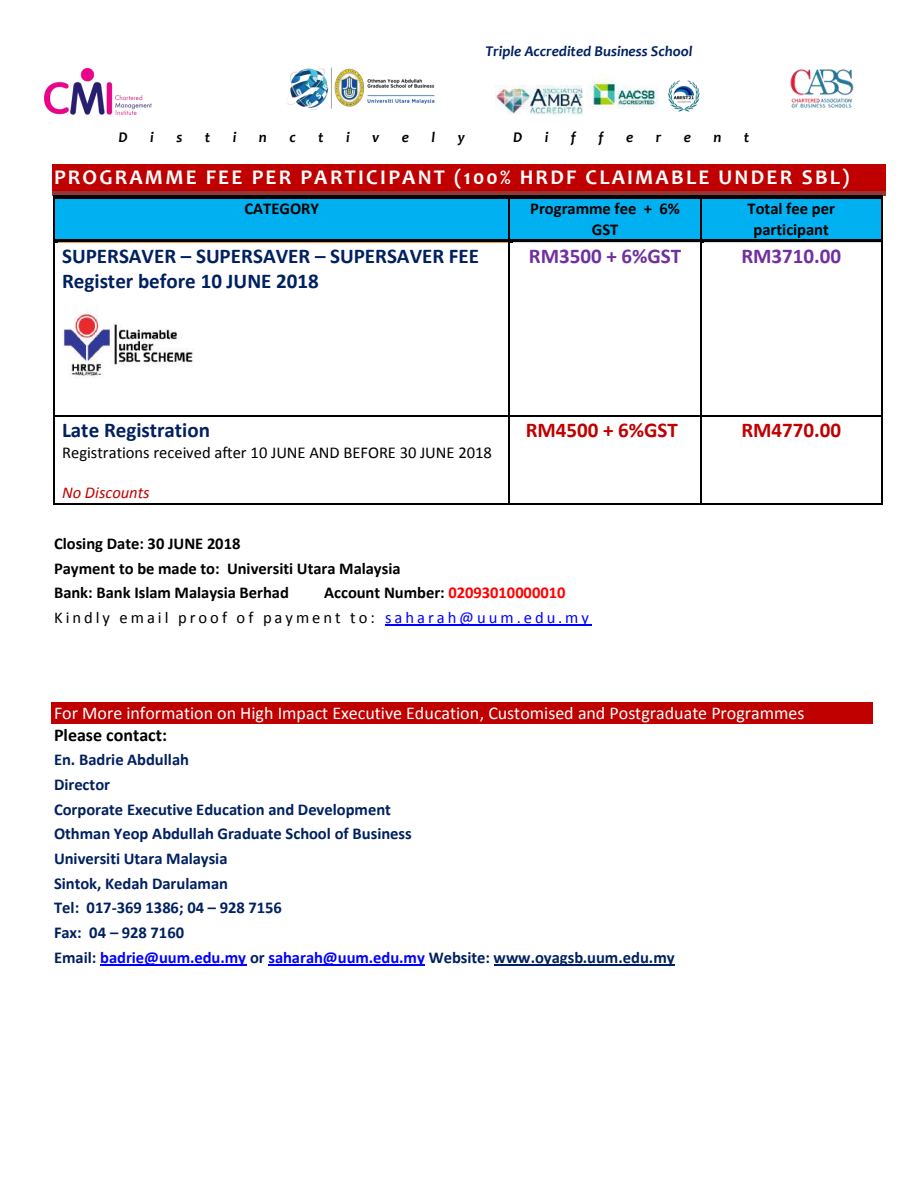
<style>
.page{position:relative;width:918px;height:1188px;background:#fff}
.page>*{position:absolute;margin:0;border:0;box-sizing:border-box;transform-origin:0 0}
.t1{font:700 21px/25.5px "Calibri";color:#002060}
.t2{font:700 21px "Candara";letter-spacing:.105em;color:#fff}
.t3{font:700 21px "Calibri";color:#7030a0}
.t4{font:700 21px "Calibri";color:#c00000}
.t5{font:18px "Calibri";color:#fff}
.t6{font:700 18px "Calibri";color:#000}
.t7{font:700 16.5px/24.6px "Calibri";letter-spacing:-.005em;color:#002060}
.t8{font:700 16.5px/20.1px "Calibri";color:#000;text-align:center}
.t9{font:16.5px/24.6px "Calibri";letter-spacing:.18em;color:#000}
.t10{font:16.5px "Calibri";letter-spacing:.005em;color:#000}
.t11{font:italic 16.5px "Calibri";color:#c00000}
.t12{font:italic 700 15px "Candara";color:#002060}
.t13{font:italic 700 15px "Candara";color:#000}
.s1{font-weight:700}
.s2{font-weight:700;color:#f00}
.s3{color:#00f}
</style>
<div class="page">
<img style="left:44px;top:69px;width:108px;height:46px">
<img style="left:286px;top:67px;width:149px;height:43px">
<img style="left:496px;top:85px;width:86px;height:30px">
<img style="left:586px;top:73px;width:114px;height:39px">
<img style="left:790px;top:69px;width:64px;height:40px">
<div style="left:52px;top:164px;width:834px;height:27px;background:#c00000"></div>
<hr style="left:52px;top:195px;width:834px;height:1px;background:#943634">
<hr style="left:52px;top:191px;width:834px;height:3px;background:#943634">
<div style="left:55px;top:199px;width:454px;height:40px;background:#00b0f0"></div>
<div style="left:510px;top:199px;width:190px;height:40px;background:#00b0f0"></div>
<div style="left:702px;top:199px;width:179px;height:40px;background:#00b0f0"></div>
<hr style="left:55px;top:196px;width:454px;height:3px;background:#000">
<hr style="left:512px;top:196px;width:188px;height:3px;background:#000">
<hr style="left:703px;top:196px;width:178px;height:3px;background:#000">
<hr style="left:53px;top:199px;width:2px;height:40px;background:#000">
<hr style="left:509px;top:199px;width:1px;height:40px;background:#000">
<hr style="left:700px;top:199px;width:2px;height:40px;background:#000">
<hr style="left:881px;top:199px;width:1px;height:40px;background:#000">
<svg style="left:53px;top:239px;width:5px;height:4px"></svg>
<hr style="left:58px;top:239px;width:451px;height:3px;background:#000">
<hr style="left:58px;top:242px;width:451px;height:1px;background:#f79646">
<svg style="left:509px;top:239px;width:4px;height:4px"></svg>
<hr style="left:513px;top:239px;width:187px;height:3px;background:#000">
<hr style="left:513px;top:242px;width:187px;height:1px;background:#d8d8d8">
<svg style="left:700px;top:239px;width:5px;height:4px"></svg>
<hr style="left:705px;top:239px;width:176px;height:3px;background:#000">
<hr style="left:705px;top:242px;width:176px;height:1px;background:#d8d8d8">
<hr style="left:53px;top:243px;width:2px;height:172px;background:#000">
<hr style="left:509px;top:243px;width:1px;height:172px;background:#000">
<hr style="left:700px;top:243px;width:2px;height:172px;background:#000">
<hr style="left:881px;top:243px;width:1px;height:172px;background:#000">
<hr style="left:55px;top:415px;width:454px;height:2px;background:#000">
<hr style="left:510px;top:415px;width:190px;height:2px;background:#000">
<hr style="left:702px;top:415px;width:179px;height:2px;background:#000">
<hr style="left:53px;top:417px;width:2px;height:86px;background:#000">
<hr style="left:55px;top:503px;width:454px;height:1px;background:#000">
<hr style="left:509px;top:417px;width:1px;height:86px;background:#000">
<hr style="left:510px;top:503px;width:190px;height:1px;background:#000">
<hr style="left:700px;top:417px;width:2px;height:86px;background:#000">
<hr style="left:702px;top:503px;width:179px;height:1px;background:#000">
<hr style="left:881px;top:417px;width:1px;height:86px;background:#000">
<hr style="left:385px;top:625px;width:207px;height:1px;background:#00f">
<div style="left:52px;top:702px;width:821px;height:22px;background:#c00000"></div>
<hr style="left:100px;top:964px;width:146px;height:1px;background:#00f">
<hr style="left:268px;top:964px;width:157px;height:1px;background:#00f">
<hr style="left:494px;top:964px;width:181px;height:1px;background:#002060">
<img style="left:62px;top:305px;width:131px;height:73px">
<p class="t12" style="left:486px;top:45px;width:209px">Triple Accredited Business School</p>
<p class="t13" style="left:119px;top:131px;width:11px">D</p>
<p class="t13" style="left:150px;top:131px;width:5px">i</p>
<p class="t13" style="left:176px;top:131px;width:7px">s</p>
<p class="t13" style="left:205px;top:131px;width:7px">t</p>
<p class="t13" style="left:233px;top:131px;width:5px">i</p>
<p class="t13" style="left:259px;top:131px;width:9px">n</p>
<p class="t13" style="left:289px;top:131px;width:8px">c</p>
<p class="t13" style="left:318px;top:131px;width:7px">t</p>
<p class="t13" style="left:346px;top:131px;width:5px">i</p>
<p class="t13" style="left:372px;top:131px;width:9px">v</p>
<p class="t13" style="left:402px;top:131px;width:9px">e</p>
<p class="t13" style="left:431px;top:131px;width:5px">l</p>
<p class="t13" style="left:458px;top:131px;width:9px">y</p>
<p class="t13" style="left:513px;top:131px;width:11px">D</p>
<p class="t13" style="left:545px;top:131px;width:5px">i</p>
<p class="t13" style="left:571px;top:131px;width:7px">f</p>
<p class="t13" style="left:598px;top:131px;width:7px">f</p>
<p class="t13" style="left:626px;top:131px;width:9px">e</p>
<p class="t13" style="left:656px;top:131px;width:7px">r</p>
<p class="t13" style="left:684px;top:131px;width:9px">e</p>
<p class="t13" style="left:714px;top:131px;width:9px">n</p>
<p class="t13" style="left:744px;top:131px;width:7px">t</p>
<p class="t2" style="left:54px;top:169px;width:797px">PROGRAMME FEE PER PARTICIPANT (100% HRDF CLAIMABLE UNDER SBL)</p>
<p class="t8" style="left:244px;top:200px;width:76px">CATEGORY</p>
<p class="t8" style="left:530px;top:200px;width:151px">Programme fee + 6%<br>GST</p>
<p class="t8" style="left:748px;top:200px;width:89px">Total fee per participant</p>
<p class="t1" style="left:62px;top:245px;width:419px">SUPERSAVER – SUPERSAVER – SUPERSAVER FEE<br>Register before 10 JUNE 2018</p>
<p class="t3" style="left:529px;top:247px;width:154px">RM3500 + 6%GST</p>
<p class="t3" style="left:741px;top:247px;width:101px">RM3710.00</p>
<p class="t1" style="left:62px;top:419px;width:149px">Late Registration</p>
<p class="t10" style="left:62px;top:446px;width:431px">Registrations received after 10 JUNE AND BEFORE 30 JUNE 2018</p>
<p class="t11" style="left:62px;top:486px;width:89px">No Discounts</p>
<p class="t4" style="left:526px;top:421px;width:154px">RM4500 + 6%GST</p>
<p class="t4" style="left:741px;top:421px;width:101px">RM4770.00</p>
<p class="t8" style="left:54px;top:533px;width:348px;line-height:24.6px;text-align:left">Closing Date: 30 JUNE 2018<br>Payment to be made to: Universiti Utara Malaysia<br>Bank: Bank Islam Malaysia Berhad</p>
<p class="t9" style="left:54px;top:582px;width:536px;text-indent:270px"><span class="s1">Account Number:</span> <span class="s2">02093010000010<br></span>Kindly email proof of payment to: <span class="s3">saharah@uum.edu.my</span></p>
<p class="t5" style="left:54px;top:705px;width:752px">For More information on High Impact Executive Education, Customised and Postgraduate Programmes</p>
<p class="t6" style="left:54px;top:727px;width:115px">Please contact:</p>
<p class="t7" style="left:54px;top:749px;width:622px">En. Badrie Abdullah<br>Director<br>Corporate Executive Education and Development<br>Othman Yeop Abdullah Graduate School of Business<br>Universiti Utara Malaysia<br>Sintok, Kedah Darulaman<br>Tel: 017-369 1386; 04 – 928 7156<br>Fax: 04 – 928 7160<br>Email: <span class="s3">badrie@uum.edu.my</span> or <span class="s3">saharah@uum.edu.my</span> Website: www.oyagsb.uum.edu.my</p>
</div>
